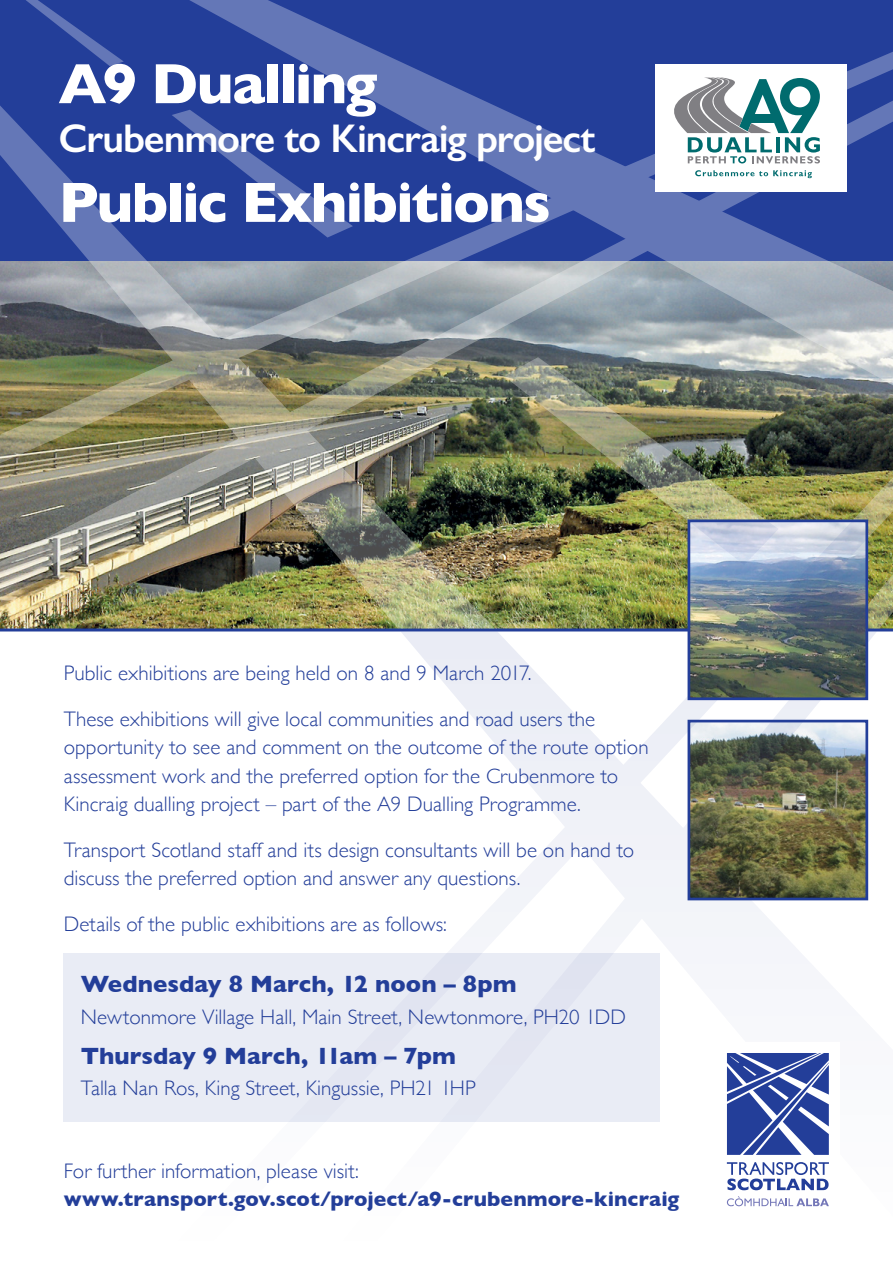
<style>
.page{position:relative;width:893px;height:1263px;background:#fff}
.page>*{position:absolute;margin:0;border:0;box-sizing:border-box;transform-origin:0 0}
.t1{font:700 57.45px "Gill Sans";letter-spacing:-.03em;color:#fff}
.t2{font:600 40.2px "Gill Sans";letter-spacing:-.03em;color:#fff}
.t3{font:700 24px "Gill Sans";color:#233e99}
.t4{font:300 21px/28.5px "Gill Sans";color:#233e99}
.t5{font:700 21px "Gill Sans";letter-spacing:.005em;color:#233e99}
</style>
<div class="page">
<svg style="left:0;top:631px;width:869px;height:491px"></svg>
<img style="left:0;top:599px;width:688px;height:32px">
<svg style="left:166px;top:0;width:727px;height:46px;background:#2a449c"></svg>
<img style="left:0;top:599px;width:495px;height:29px">
<svg style="left:9px;top:0;width:115px;height:46px;background:#2b459c"></svg>
<img style="left:0;top:469px;width:688px;height:130px">
<img style="left:0;top:46px;width:893px;height:423px">
<div style="left:715px;top:1042px;width:125px;height:175px;background:#fff"></div>
<svg style="left:727px;top:1162px;width:102px;height:28px"></svg>
<svg style="left:727px;top:1196px;width:102px;height:10px"></svg>
<svg style="left:727px;top:1053px;width:102px;height:102px;background:#5065ae"></svg>
<img style="left:688px;top:464px;width:205px;height:236px">
<div style="left:64px;top:953px;width:596px;height:169px;background:#e9ecf5"></div>
<div style="left:655px;top:64px;width:191px;height:128px;background:#fff"></div>
<svg style="left:674px;top:78px;width:146px;height:85px"></svg>
<svg style="left:695px;top:170px;width:117px;height:8px"></svg>
<h1 class="t1" style="left:59px;top:38px;width:320px">A9 Dualling</h1>
<h2 class="t2" style="left:59px;top:114px;width:538px">Crubenmore to Kincraig project</h2>
<h1 class="t1" style="left:59px;top:157px;width:494px">Public Exhibitions</h1>
<p class="t4" style="left:64px;top:650px;width:533px;line-height:45.5px">Public exhibitions are being held on 8 and 9 March 2017.<br>These exhibitions will give local communities and road users the</p>
<p class="t4" style="left:64px;top:732px;width:586px">opportunity to see and comment on the outcome of the route option assessment work and the preferred option for the Crubenmore to<br>Kincraig dualling project – part of the A9 Dualling Programme.</p>
<p class="t4" style="left:64px;top:835px;width:572px">Transport Scotland staff and its design consultants will be on hand to discuss the preferred option and answer any questions.</p>
<p class="t4" style="left:64px;top:909px;width:385px">Details of the public exhibitions are as follows:</p>
<p class="t3" style="left:81px;top:965px;width:437px">Wednesday 8 March, 12 noon – 8pm</p>
<p class="t4" style="left:81px;top:1001px;width:547px">Newtonmore Village Hall, Main Street, Newtonmore, PH20 1DD</p>
<p class="t3" style="left:81px;top:1036px;width:377px">Thursday 9 March, 11am – 7pm</p>
<p class="t4" style="left:81px;top:1073px;width:397px">Talla Nan Ros, King Street, Kingussie, PH21 1HP</p>
<p class="t4" style="left:64px;top:1156px;width:297px">For further information, please visit:</p>
<p class="t5" style="left:64px;top:1182px;width:617px">www.transport.gov.scot/project/a9-crubenmore-kincraig</p>
</div>
